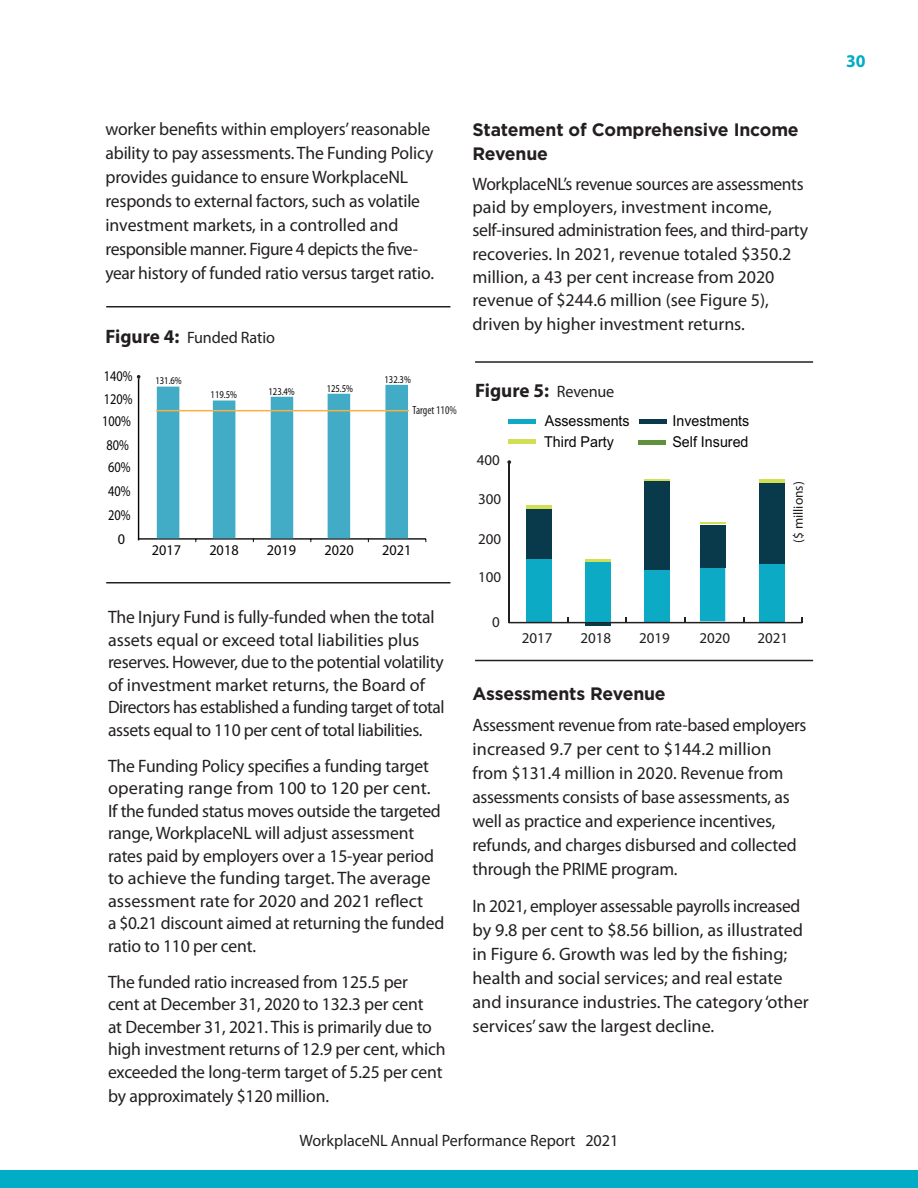
<style>
.page{position:relative;width:918px;height:1188px;background:#fff}
.page>*{position:absolute;margin:0;border:0;box-sizing:border-box;transform-origin:0 0}
.t1{font:700 19.5px "Myriad Pro";color:#231f20}
.t2{font:18px/24px "Myriad Pro";letter-spacing:-.01em;color:#231f20}
.t3{font:700 18px/24px "Gotham";letter-spacing:-.01em;color:#231f20}
.t4{font:700 18px "Myriad Pro";color:#00acc6}
.t5{font:16.5px "Myriad Pro";letter-spacing:-.005em;color:#231f20}
.t6{font:15px "Arial";color:#040503;scale:.95 1}
.t7{font:15px "Myriad Pro";color:#211d1e}
.t8{font:14.85px/23.7px "Myriad Pro";color:#050504;text-align:justify;scale:.83 1}
.t9{font:14.85px "Myriad Pro";color:#050504;scale:.96 1}
.t10{font:13.8px "Myriad Pro";color:#211d1e}
.t11{font:13.5px "Myriad Pro";color:#211d1e}
.t12{font:condensed 11.85px "Myriad Pro";color:#231f20;scale:.96 1}
.t13{font:10.35px "Myriad Pro";color:#050504;scale:.83 1}
.s1{font-weight:700;font-size:19.5px}
.s2{font-weight:400;font-size:16.5px}
</style>
<div class="page">
<div style="left:0;top:1170px;width:918px;height:18px;background:#00acc6"></div>
<hr style="left:138px;top:538px;width:288px;height:2px;background:#808180">
<hr style="left:138px;top:379px;width:1px;height:161px;background:#050504">
<hr style="left:138px;top:539px;width:288px;height:1px;background:#050504">
<div style="left:328px;top:394px;width:22px;height:144px;background:#42abc5"></div>
<div style="left:157px;top:387px;width:22px;height:151px;background:#42abc5"></div>
<div style="left:213px;top:401px;width:22px;height:137px;background:#42abc5"></div>
<div style="left:271px;top:397px;width:22px;height:141px;background:#42abc5"></div>
<div style="left:385px;top:385px;width:23px;height:153px;background:#42abc5"></div>
<hr style="left:156px;top:410px;width:253px;height:1px;background:#fbb03f">
<svg style="left:137px;top:375px;width:3px;height:5px"></svg>
<hr style="left:106px;top:306px;width:344px;height:1px;background:#231f20">
<hr style="left:106px;top:582px;width:344px;height:1px;background:#231f20">
<div style="left:759px;top:550px;width:25px;height:72px;background:#0caac4"></div>
<div style="left:759px;top:480px;width:25px;height:84px;background:#093a4b"></div>
<hr style="left:759px;top:479px;width:25px;height:3px;background:#d3df53">
<div style="left:644px;top:550px;width:26px;height:72px;background:#0caac4"></div>
<div style="left:526px;top:559px;width:25px;height:64px;background:#0caac4"></div>
<div style="left:700px;top:549px;width:25px;height:72px;background:#0caac4"></div>
<hr style="left:509px;top:622px;width:293px;height:1px;background:#231f20">
<hr style="left:508px;top:462px;width:2px;height:161px;background:#231f20">
<div style="left:526px;top:508px;width:25px;height:51px;background:#093a4b"></div>
<div style="left:585px;top:560px;width:25px;height:62px;background:#0caac4"></div>
<hr style="left:700px;top:522px;width:25px;height:2px;background:#d3df53">
<hr style="left:526px;top:505px;width:25px;height:3px;background:#d3df53">
<hr style="left:585px;top:559px;width:25px;height:2px;background:#d3df53">
<div style="left:639px;top:419px;width:27px;height:5px;background:#093a4b"></div>
<div style="left:509px;top:419px;width:27px;height:5px;background:#0caac4"></div>
<div style="left:639px;top:440px;width:27px;height:5px;background:#5e903e"></div>
<hr style="left:508px;top:440px;width:28px;height:4px;background:#d3df53">
<hr style="left:586px;top:624px;width:25px;height:2px;background:#093a4b">
<hr style="left:644px;top:479px;width:26px;height:3px;background:#d3df53">
<div style="left:700px;top:526px;width:25px;height:42px;background:#093a4b"></div>
<div style="left:644px;top:481px;width:26px;height:89px;background:#093a4b"></div>
<hr style="left:475px;top:361px;width:338px;height:2px;background:#231f20">
<hr style="left:475px;top:660px;width:338px;height:1px;background:#231f20">
<p class="t2" style="left:105px;top:117px;width:330px">worker benefits within employers’ reasonable ability to pay assessments. The Funding Policy provides guidance to ensure WorkplaceNL responds to external factors, such as volatile investment markets, in a controlled and responsible manner. Figure 4 depicts the five&shy;year history of funded ratio versus target ratio.</p>
<p class="t5" style="left:105px;top:327px;width:171px"><span class="s1">Figure 4:</span> Funded Ratio</p>
<p class="t8" style="left:104px;top:364px;width:36px">140%</p>
<p class="t8" style="left:104px;top:387px;width:36px">120%</p>
<p class="t8" style="left:102px;top:409px;width:36px">100%</p>
<p class="t8" style="left:107px;top:433px;width:29px">80%</p>
<p class="t8" style="left:108px;top:455px;width:29px">60% 40% 20%</p>
<p class="t9" style="left:118px;top:530px;width:9px">0</p>
<p class="t13" style="left:155px;top:374px;width:33px">131.6%</p>
<p class="t13" style="left:385px;top:373px;width:33px">132.3%</p>
<p class="t13" style="left:211px;top:388px;width:33px">119.5%</p>
<p class="t13" style="left:268px;top:385px;width:33px">123.4%</p>
<p class="t13" style="left:327px;top:382px;width:33px">125.5%</p>
<p class="t12" style="left:413px;top:403px;width:47px">Target 110%</p>
<p class="t9" style="left:152px;top:541px;width:32px">2017</p>
<p class="t9" style="left:209px;top:541px;width:32px">2018</p>
<p class="t9" style="left:267px;top:541px;width:32px">2019</p>
<p class="t9" style="left:324px;top:541px;width:32px">2020</p>
<p class="t10" style="left:151px;top:544px;width:30px">2000</p>
<p class="t9" style="left:382px;top:541px;width:32px">2021</p>
<p class="t2" style="left:108px;top:606px;width:338px;line-height:22.5px">The Injury Fund is fully-funded when the total assets equal or exceed total liabilities plus reserves. However, due to the potential volatility of investment market returns, the Board of Directors has established a funding target of total assets equal to 110 per cent of total liabilities.</p>
<p class="t2" style="left:108px;top:754px;width:338px;line-height:22.5px">The Funding Policy specifies a funding target operating range from 100 to 120 per cent.<br>If the funded status moves outside the targeted range, WorkplaceNL will adjust assessment rates paid by employers over a 15-year period to achieve the funding target. The average assessment rate for 2020 and 2021 reflect<br>a $0.21 discount aimed at returning the funded ratio to 110 per cent.</p>
<p class="t2" style="left:108px;top:970px;width:339px;line-height:22.8px">The funded ratio increased from 125.5 per<br>cent at December 31, 2020 to 132.3 per cent<br>at December 31, 2021. This is primarily due to high investment returns of 12.9 per cent, which exceeded the long-term target of 5.25 per cent by approximately $120 million.</p>
<p class="t3" style="left:472px;top:117px;width:328px">Statement of Comprehensive Income<br>Revenue</p>
<p class="t2" style="left:472px;top:172px;width:337px;line-height:23.4px">WorkplaceNL’s revenue sources are assessments paid by employers, investment income, self-insured administration fees, and third-party recoveries. In 2021, revenue totaled $350.2 million, a 43 per cent increase from 2020 revenue of $244.6 million (see Figure 5), driven by higher investment returns.</p>
<p class="t1" style="left:475px;top:378px;width:141px">Figure 5: <span class="s2">Revenue</span></p>
<p class="t7" style="left:477px;top:450px;width:25px">400</p>
<p class="t7" style="left:478px;top:490px;width:25px">300</p>
<p class="t7" style="left:478px;top:529px;width:25px">200</p>
<p class="t7" style="left:478px;top:568px;width:25px">100</p>
<p class="t7" style="left:492px;top:612px;width:9px">0</p>
<p class="t6" style="left:545px;top:411px;width:91px">Assessments</p>
<p class="t6" style="left:672px;top:411px;width:82px">Investments</p>
<p class="t6" style="left:544px;top:431px;width:75px">Third Party</p>
<p class="t6" style="left:672px;top:431px;width:82px">Self Insured</p>
<p class="t11" style="left:790px;top:543px;width:63px;rotate:-90deg">($ millions)</p>
<p class="t7" style="left:522px;top:628px;width:32px">2017</p>
<p class="t7" style="left:580px;top:628px;width:32px">2018</p>
<p class="t7" style="left:639px;top:628px;width:32px">2019</p>
<p class="t7" style="left:699px;top:628px;width:32px">2020</p>
<p class="t7" style="left:758px;top:628px;width:32px">2021</p>
<p class="t3" style="left:472px;top:681px;width:195px">Assessments Revenue</p>
<p class="t2" style="left:472px;top:712px;width:335px">Assessment revenue from rate-based employers increased 9.7 per cent to $144.2 million from $131.4 million in 2020. Revenue from assessments consists of base assessments, as well as practice and experience incentives, refunds, and charges disbursed and collected through the PRIME program.</p>
<p class="t2" style="left:472px;top:894px;width:338px">In 2021, employer assessable payrolls increased by 9.8 per cent to $8.56 billion, as illustrated in Figure 6. Growth was led by the fishing; health and social services; and real estate and insurance industries. The category ‘other services’ saw the largest decline.</p>
<p class="t5" style="left:300px;top:1131px;width:320px">WorkplaceNL Annual Performance Report 2021</p>
<p class="t4" style="left:846px;top:50px;width:21px">30</p>
</div>
